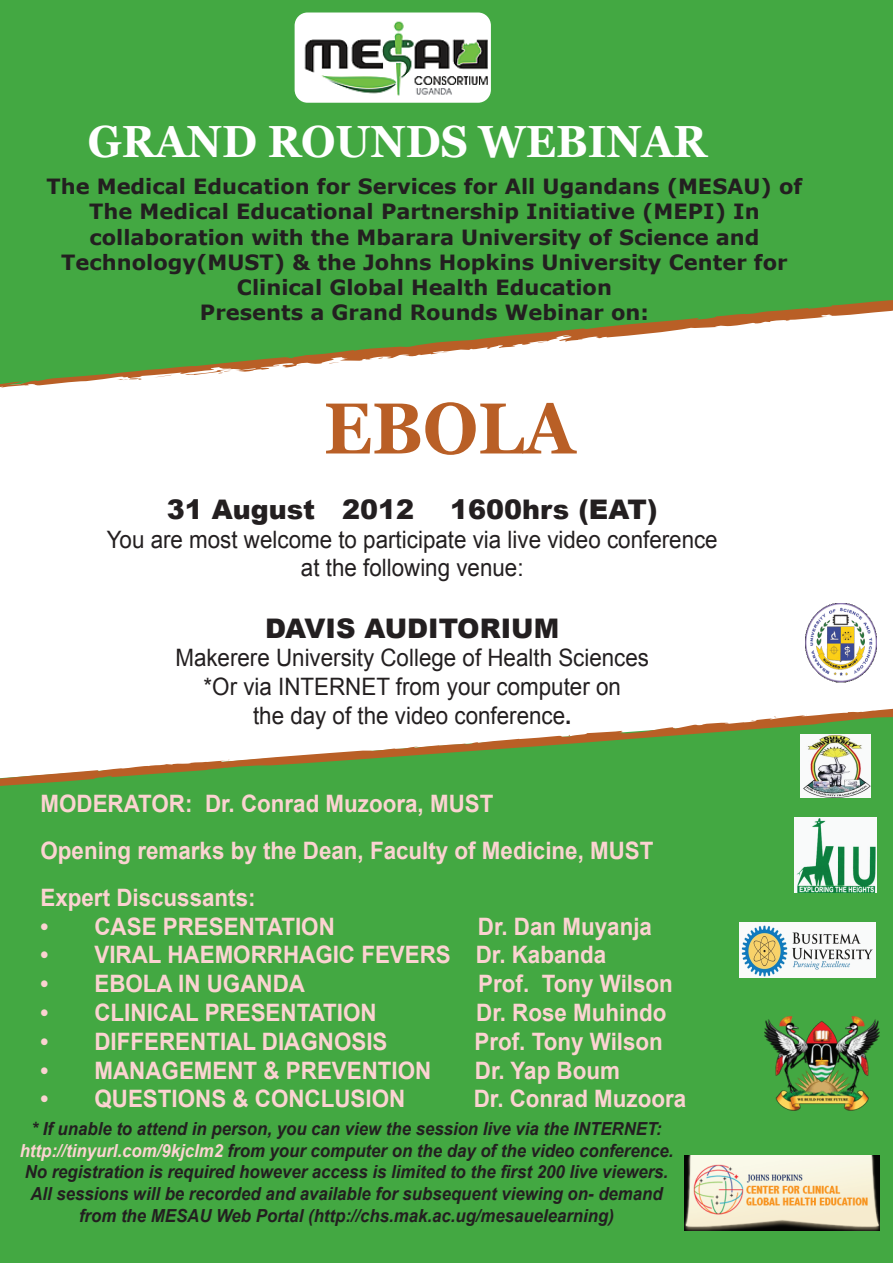
<style>
.page{position:relative;width:893px;height:1263px;background:#43a842}
.page>*{position:absolute;margin:0;border:0;box-sizing:border-box;transform-origin:0 0}
.t1{font:700 72px "Georgia";color:#b95f26;scale:.93 1}
.t2{font:700 45px "Georgia";color:#fff;scale:.93 1}
.t3{font:900 27px "Arial";color:#231f20}
.t4{font:700 24px/46.8px "Arial";color:#fbd3d1;scale:.93 1}
.t5{font:24px/28.8px "Arial";color:#231f20;text-align:center;scale:.93 1}
.t6{font:700 21px/25.2px "Verdana";color:#231f20;text-align:center}
.t7{font:italic 700 18px/21.6px "Arial";color:#231f20;text-align:center;scale:.93 1}
.s1{font-weight:700}
.s2{color:#fbd3d1}
</style>
<div class="page">
<svg style="left:0;top:300px;width:893px;height:494px;fill:#fff"></svg>
<svg style="left:154px;top:375px;width:18px;height:2px"></svg>
<svg style="left:218px;top:371px;width:14px;height:3px"></svg>
<svg style="left:327px;top:362px;width:12px;height:2px"></svg>
<svg style="left:772px;top:716px;width:6px;height:2px"></svg>
<img style="left:295px;top:13px;width:196px;height:90px">
<img style="left:684px;top:1155px;width:195px;height:76px">
<img style="left:806px;top:604px;width:70px;height:78px">
<img style="left:801px;top:735px;width:69px;height:63px">
<img style="left:740px;top:922px;width:136px;height:55px">
<img style="left:795px;top:817px;width:81px;height:75px">
<img style="left:764px;top:1016px;width:115px;height:95px">
<h2 class="t2" style="left:88px;top:112px;width:667px">GRAND ROUNDS WEBINAR</h2>
<p class="t6" style="left:46px;top:174px;width:758px">The Medical Education for Services for All Ugandans (MESAU) of The Medical Educational Partnership Initiative (MEPI) In collaboration with the Mbarara University of Science and Technology(MUST) &amp; the Johns Hopkins University Center for Clinical Global Health Education<br>Presents a Grand Rounds Webinar on:</p>
<h1 class="t1" style="left:324px;top:382px;width:272px">EBOLA</h1>
<h3 class="t3" style="left:167px;top:490px;width:249px">31 August 2012</h3>
<h3 class="t3" style="left:450px;top:490px;width:209px">1600hrs (EAT)</h3>
<h3 class="t5" style="left:107px;top:525px;width:658px">You are most welcome to participate via live video conference at the following venue:</h3>
<h3 class="t3" style="left:265px;top:608px;width:296px">DAVIS AUDITORIUM</h3>
<h3 class="t5" style="left:175px;top:644px;width:511px">Makerere University College of Health Sciences *Or via INTERNET from your computer on<br>the day of the video conference<span class="s1">.</span></h3>
<h3 class="t4" style="left:41px;top:781px;width:661px">MODERATOR: Dr. Conrad Muzoora, MUST<br>Opening remarks by the Dean, Faculty of Medicine, MUST<br>Expert Discussants:</h3>
<h3 class="t4" style="left:41px;top:903px;width:318px">• CASE PRESENTATION</h3>
<h3 class="t4" style="left:478px;top:903px;width:189px">Dr. Dan Muyanja</h3>
<h3 class="t4" style="left:41px;top:932px;width:610px">• VIRAL HAEMORRHAGIC FEVERS Dr. Kabanda</h3>
<h3 class="t4" style="left:41px;top:961px;width:286px">• EBOLA IN UGANDA</h3>
<h3 class="t4" style="left:478px;top:961px;width:211px">Prof. Tony Wilson</h3>
<h3 class="t4" style="left:41px;top:990px;width:363px">• CLINICAL PRESENTATION</h3>
<h3 class="t4" style="left:476px;top:990px;width:206px">Dr. Rose Muhindo</h3>
<h3 class="t4" style="left:41px;top:1019px;width:375px">• DIFFERENTIAL DIAGNOSIS</h3>
<h3 class="t4" style="left:475px;top:1019px;width:204px">Prof. Tony Wilson</h3>
<h3 class="t4" style="left:41px;top:1047px;width:422px">• MANAGEMENT &amp; PREVENTION</h3>
<h3 class="t4" style="left:475px;top:1047px;width:157px">Dr. Yap Boum</h3>
<h3 class="t4" style="left:41px;top:1076px;width:394px">• QUESTIONS &amp; CONCLUSION</h3>
<h3 class="t4" style="left:474px;top:1076px;width:230px">Dr. Conrad Muzoora</h3>
<p class="t7" style="left:20px;top:1119px;width:704px">* If unable to attend in person, you can view the session live via the INTERNET: <span class="s2">http://tinyurl.com/9kjclm2</span> from your computer on the day of the video conference.<br>No registration is required however access is limited to the first 200 live viewers.<br>All sessions will be recorded and available for subsequent viewing on- demand from the MESAU Web Portal (http://chs.mak.ac.ug/mesauelearning)</p>
</div>
